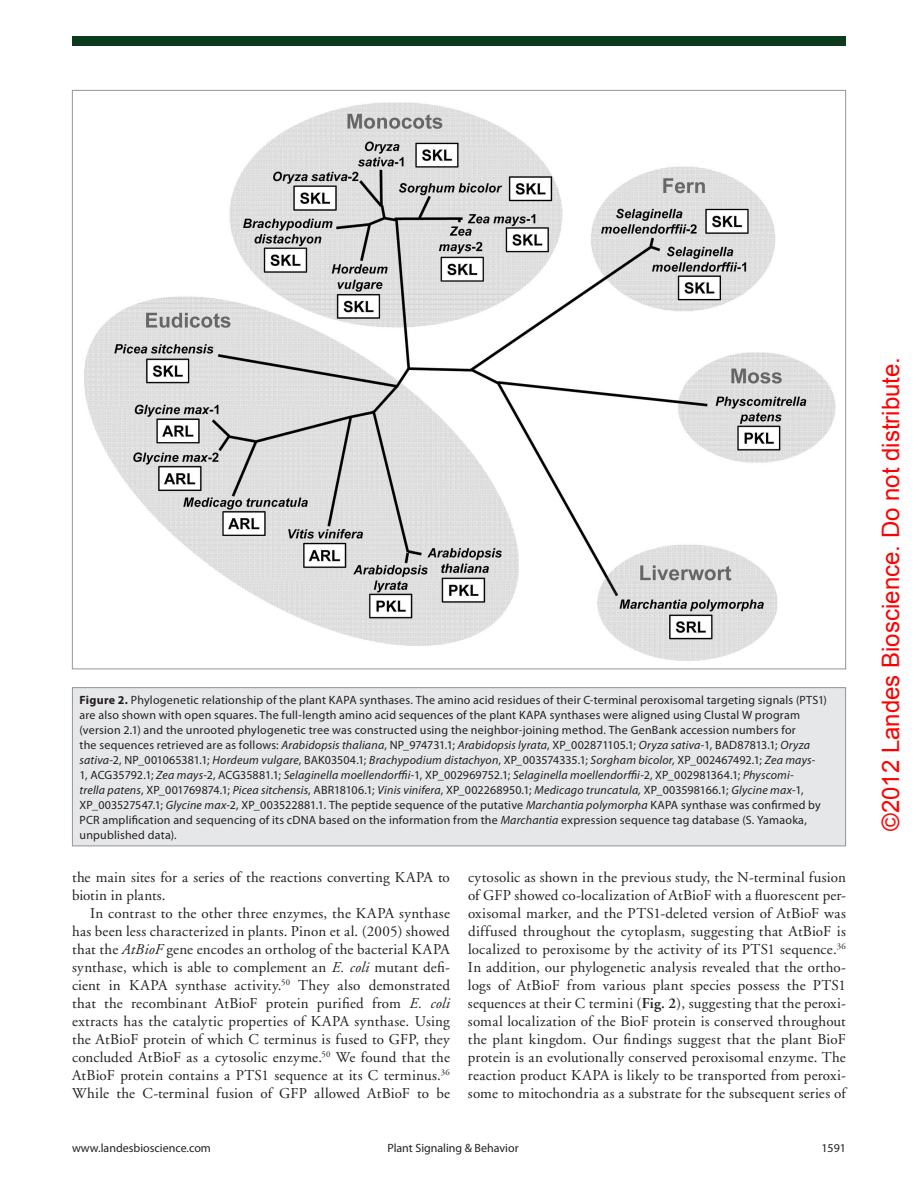
<style>
.page{position:relative;width:918px;height:1188px;background:#fff}
.page>*{position:absolute;margin:0;border:0;box-sizing:border-box;transform-origin:0 0}
.t1{font:24px "Arial";color:#f00}
.t2{font:15px/18px "Adobe Garamond";letter-spacing:.01em;color:#231f20;text-align:justify}
.t3{font:12px/15px "Myriad Pro";letter-spacing:.015em;color:#231f20}
.s1{font-weight:700}
.s2{font-style:italic}
.s3{font-weight:600}
</style>
<div class="page">
<div style="left:72px;top:36px;width:774px;height:10px;background:#0b3b1c"></div>
<div style="left:72px;top:688px;width:774px;height:158px;background:#e6e7e9"></div>
<div style="left:72px;top:687px;width:774px;height:159px;border:1px solid #939598"></div>
<img style="left:84px;top:102px;width:752px;height:559px">
<p class="t3" style="left:80px;top:692px;width:749px"><span class="s1">Figure 2.</span> Phylogenetic relationship of the plant KAPA synthases. The amino acid residues of their C-terminal peroxisomal targeting signals (PTS1) are also shown with open squares. The full-length amino acid sequences of the plant KAPA synthases were aligned using Clustal W program (version 2.1) and the unrooted phylogenetic tree was constructed using the neighbor-joining method. The GenBank accession numbers for<br>the sequences retrieved are as follows: <span class="s2">Arabidopsis thaliana</span>, N P_974731.1; <span class="s2">Arabidopsis lyrata</span>, XP_002871105.1; <span class="s2">Oryza sativa</span>-1, BAD87813.1; <span class="s2">Oryza sativa</span>-2, N P_001065381.1; <span class="s2">Hordeum vulgare</span>, BAK03504.1; <span class="s2">Brachypodium distachyon</span>, XP_003574335.1; <span class="s2">Sorgham bicolor</span>, XP_002467492.1; <span class="s2">Zea mays</span>-<br>1, ACG35792.1; <span class="s2">Zea mays</span>-2, ACG35881.1; <span class="s2">Selaginella moellendorffii</span>-1, XP_002969752.1; <span class="s2">Selaginella moellendorffii</span>-2, XP_002981364.1; <span class="s2">Physcomi-<br>trella patens</span>, XP_001769874.1; <span class="s2">Picea sitchensis</span>, ABR18106.1; <span class="s2">Vinis vinifera</span>, XP_002268950.1; <span class="s2">Medicago truncatula,</span> XP_003598166.1; <span class="s2">Glycine max</span>-1, XP_003527547.1; <span class="s2">Glycine max</span>-2, XP_003522881.1. The peptide sequence of the putative <span class="s2">Marchantia polymorpha</span> KAPA synthase was confirmed by PCR amplification and sequencing of its cDNA based on the information from the <span class="s2">Marchantia</span> expression sequence tag database (S. Yamaoka, unpublished data).</p>
<p class="t2" style="left:72px;top:869px;width:379px">the main sites for a series of the reactions converting KAPA to biotin in plants.</p>
<p class="t2" style="left:72px;top:905px;width:380px;text-indent:18px">In contrast to the other three enzymes, the KAPA synthase has been less characterized in plants. Pinon et al. (2005) showed that the <span class="s2">AtBioF</span> gene encodes an ortholog of the bacterial KAPA synthase, which is able to complement an <span class="s2">E. coli</span> mutant defi&shy;cient in KAPA synthase activity.<sup>50</sup> They also demonstrated that the recombinant AtBioF protein purified from <span class="s2">E. coli </span>extracts has the catalytic properties of KAPA synthase. Using the AtBioF protein of which C terminus is fused to GFP, they concluded AtBioF as a cytosolic enzyme.<sup>50</sup> We found that the AtBioF protein contains a PTS1 sequence at its C terminus.<sup>36<br></sup>While the C-terminal fusion of GFP allowed AtBioF to be</p>
<p class="t2" style="left:468px;top:869px;width:379px">cytosolic as shown in the previous study, the N-terminal fusion of GFP showed co-localization of AtBioF with a fluorescent per&shy;oxisomal marker, and the PTS1-deleted version of AtBioF was diffused throughout the cytoplasm, suggesting that AtBioF is localized to peroxisome by the activity of its PTS1 sequence.<sup>36<br></sup>In addition, our phylogenetic analysis revealed that the ortho&shy;logs of AtBioF from various plant species possess the PTS1 sequences at their C termini (<span class="s3">Fig. 2</span>), suggesting that the peroxi&shy;somal localization of the BioF protein is conserved throughout the plant kingdom. Our findings suggest that the plant BioF protein is an evolutionally conserved peroxisomal enzyme. The reaction product KAPA is likely to be transported from peroxi&shy;some to mitochondria as a substrate for the subsequent series of</p>
<p class="t3" style="left:72px;top:1140px;width:140px">www.landesbioscience.com</p>
<p class="t3" style="left:387px;top:1140px;width:133px">Plant Signaling &amp; Behavior</p>
<p class="t3" style="left:821px;top:1140px;width:26px">1591</p>
<h1 class="t1" style="left:875px;top:831px;width:475px;rotate:-90deg">©2012 Landes Bioscience. Do not distribute.</h1>
</div>
